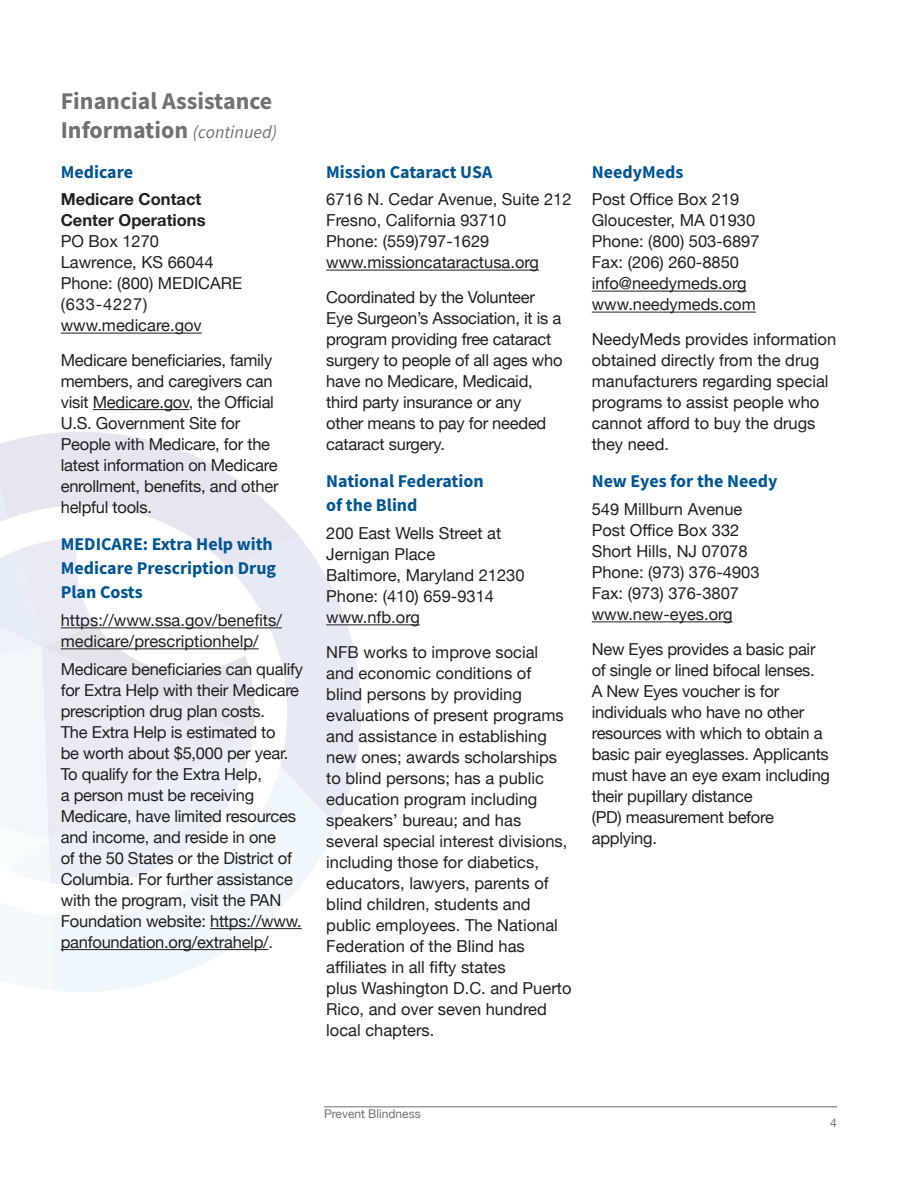
<style>
.page{position:relative;width:918px;height:1188px;background:#fff}
.page>*{position:absolute;margin:0;border:0;box-sizing:border-box;transform-origin:0 0}
.t1{font:700 24px/28.8px "Source Sans Pro";color:#717074}
.t2{font:700 18px/24px "Source Sans Pro";color:#005595}
.t3{font:16.5px/21px "Helvetica Neue";color:#231f20}
.t4{font:700 16.5px/21px "Helvetica Neue";color:#231f20}
.t5{font:12px "Helvetica Neue";color:#717074}
.s1{font-weight:400;font-style:italic;font-size:18px}
</style>
<div class="page">
<svg style="left:54px;top:886px;width:248px;height:106px;fill:#eff6fc"></svg>
<svg style="left:0;top:902px;width:54px;height:88px"></svg>
<svg style="left:0;top:432px;width:361px;height:454px"></svg>
<hr style="left:324px;top:1107px;width:513px;height:1px;background:#717074">
<hr style="left:61px;top:333px;width:141px;height:1px;background:#231f20">
<hr style="left:93px;top:409px;width:96px;height:1px;background:#231f20">
<hr style="left:61px;top:627px;width:221px;height:1px;background:#231f20">
<hr style="left:61px;top:648px;width:198px;height:1px;background:#231f20">
<hr style="left:210px;top:928px;width:92px;height:1px;background:#231f20">
<hr style="left:61px;top:949px;width:207px;height:1px;background:#231f20">
<hr style="left:326px;top:270px;width:213px;height:1px;background:#231f20">
<hr style="left:326px;top:624px;width:94px;height:1px;background:#231f20">
<hr style="left:592px;top:291px;width:155px;height:1px;background:#231f20">
<hr style="left:592px;top:312px;width:164px;height:1px;background:#231f20">
<hr style="left:592px;top:621px;width:141px;height:1px;background:#231f20">
<p class="t1" style="left:61px;top:86px;width:218px">Financial Assistance<br>Information <span class="s1">(continued)</span></p>
<p class="t2" style="left:61px;top:159px;width:74px">Medicare</p>
<p class="t4" style="left:61px;top:190px;width:146px">Medicare Contact<br>Center Operations</p>
<p class="t3" style="left:61px;top:232px;width:100px">PO Box 1270</p>
<p class="t3" style="left:61px;top:253px;width:154px">Lawrence, KS 66044</p>
<p class="t3" style="left:61px;top:274px;width:183px">Phone: (800) MEDICARE (633-4227)</p>
<p class="t3" style="left:61px;top:316px;width:143px">www.medicare.gov</p>
<p class="t3" style="left:61px;top:351px;width:219px">Medicare beneficiaries, family members, and caregivers can visit Medicare.gov, the Official<br>U.S. Government Site for<br>People with Medicare, for the latest information on Medicare enrollment, benefits, and other helpful tools.</p>
<p class="t2" style="left:61px;top:532px;width:217px">MEDICARE: Extra Help with<br>Medicare Prescription Drug<br>Plan Costs</p>
<p class="t3" style="left:61px;top:611px;width:223px">https://www.ssa.gov/benefits/ medicare/prescriptionhelp/</p>
<p class="t3" style="left:61px;top:660px;width:244px">Medicare beneficiaries can qualify for Extra Help with their Medicare prescription drug plan costs.<br>The Extra Help is estimated to<br>be worth about $5,000 per year.<br>To qualify for the Extra Help,<br>a person must be receiving<br>Medicare, have limited resources and income, and reside in one<br>of the 50 States or the District of<br>Columbia. For further assistance with the program, visit the PAN<br>Foundation website: https://www. panfoundation.org/extrahelp/.</p>
<p class="t2" style="left:326px;top:159px;width:168px">Mission Cataract USA</p>
<p class="t3" style="left:326px;top:190px;width:247px">6716 N. Cedar Avenue, Suite 212</p>
<p class="t3" style="left:326px;top:211px;width:181px">Fresno, California 93710</p>
<p class="t3" style="left:326px;top:232px;width:165px">Phone: (559)797-1629</p>
<p class="t3" style="left:326px;top:253px;width:214px">www.missioncataractusa.org</p>
<p class="t3" style="left:326px;top:288px;width:238px">Coordinated by the Volunteer<br>Eye Surgeon’s Association, it is a program providing free cataract surgery to people of all ages who have no Medicare, Medicaid, third party insurance or any other means to pay for needed cataract surgery.</p>
<p class="t2" style="left:326px;top:469px;width:159px">National Federation of the Blind</p>
<p class="t3" style="left:326px;top:524px;width:177px">200 East Wells Street at<br>Jernigan Place</p>
<p class="t3" style="left:326px;top:566px;width:200px">Baltimore, Maryland 21230</p>
<p class="t3" style="left:326px;top:587px;width:169px">Phone: (410) 659-9314</p>
<p class="t3" style="left:326px;top:608px;width:95px">www.nfb.org</p>
<p class="t3" style="left:326px;top:642px;width:247px">NFB works to improve social<br>and economic conditions of<br>blind persons by providing evaluations of present programs and assistance in establishing new ones; awards scholarships to blind persons; has a public education program including speakers’ bureau; and has several special interest divisions, including those for diabetics, educators, lawyers, parents of blind children, students and public employees. The National<br>Federation of the Blind has affiliates in all fifty states<br>plus Washington D.C. and Puerto<br>Rico, and over seven hundred local chapters.</p>
<p class="t2" style="left:592px;top:159px;width:93px">NeedyMeds</p>
<p class="t3" style="left:592px;top:190px;width:169px">Post Office Box 219<br>Gloucester, MA 01930<br>Phone: (800) 503-6897<br>Fax: (206) 260-8850 info@needymeds.org</p>
<p class="t3" style="left:592px;top:295px;width:166px">www.needymeds.com</p>
<p class="t3" style="left:592px;top:330px;width:246px">NeedyMeds provides information obtained directly from the drug manufacturers regarding special programs to assist people who cannot afford to buy the drugs they need.</p>
<p class="t2" style="left:592px;top:469px;width:187px">New Eyes for the Needy</p>
<p class="t3" style="left:592px;top:500px;width:152px">549 Millburn Avenue</p>
<p class="t3" style="left:592px;top:521px;width:149px">Post Office Box 332</p>
<p class="t3" style="left:592px;top:542px;width:157px">Short Hills, NJ 07078</p>
<p class="t3" style="left:592px;top:563px;width:169px">Phone: (973) 376-4903</p>
<p class="t3" style="left:592px;top:584px;width:149px">Fax: (973) 376-3807</p>
<p class="t3" style="left:592px;top:605px;width:142px">www.new-eyes.org</p>
<p class="t3" style="left:592px;top:639px;width:240px">New Eyes provides a basic pair of single or lined bifocal lenses.<br>A New Eyes voucher is for individuals who have no other resources with which to obtain a basic pair eyeglasses. Applicants must have an eye exam including their pupillary distance<br>(PD) measurement before applying.</p>
<p class="t5" style="left:324px;top:1105px;width:98px">Prevent Blindness</p>
<p class="t5" style="left:830px;top:1114px;width:8px">4</p>
</div>
